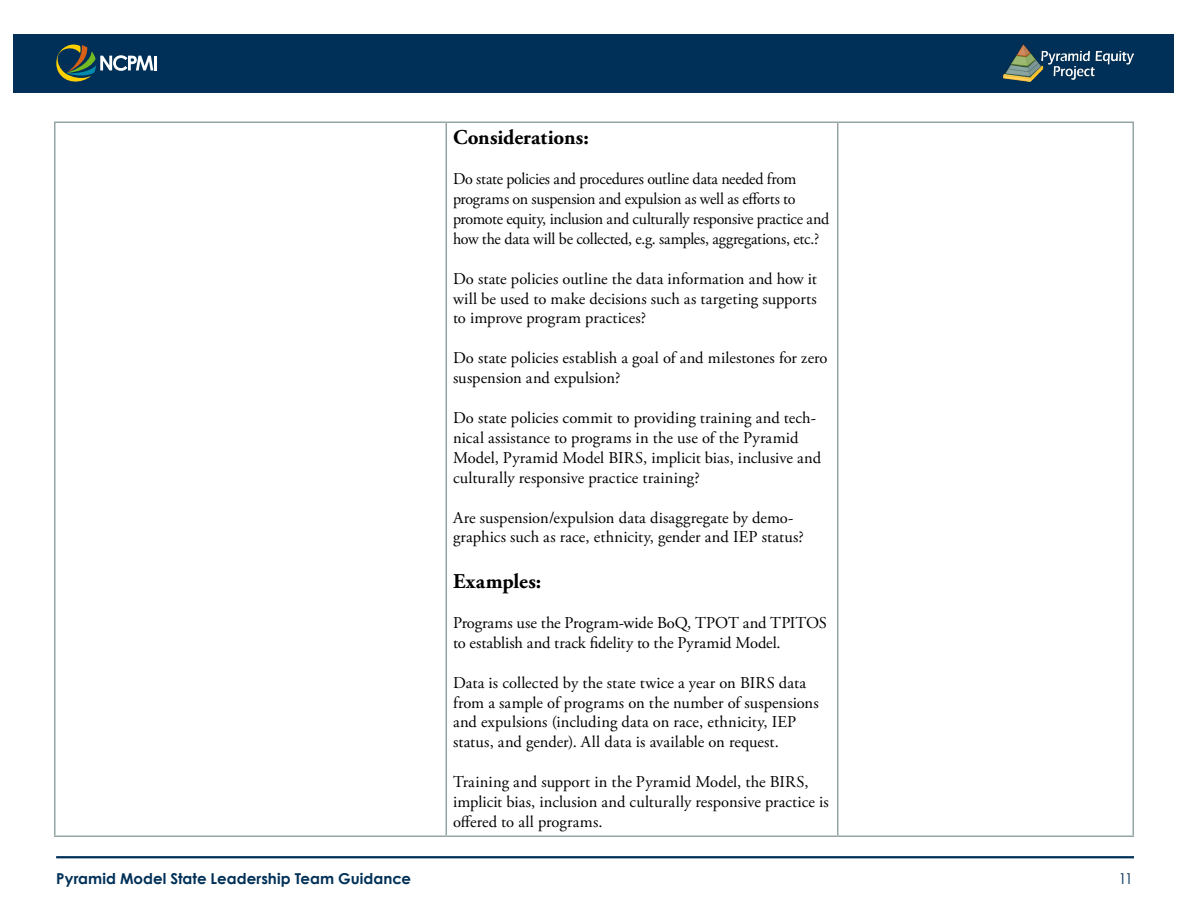
<style>
.page{position:relative;width:1188px;height:918px;background:#fff}
.page>*{position:absolute;margin:0;border:0;box-sizing:border-box;transform-origin:0 0}
.Heading_3{font:700 21px "Adobe Garamond Pro";color:#000}
.Paragraph{font:16.5px/19.8px "Adobe Garamond Pro";letter-spacing:-.005em;color:#000}
.t1{font:700 15px "Century Gothic";color:#003057}
.t2{font:15px "Century Gothic";color:#003057}
</style>
<div class="page">
<hr style="left:56px;top:856px;width:1078px;height:2px;background:#003057">
<div style="left:14px;top:34px;width:1160px;height:58px;background:#003057"></div>
<hr style="left:154px;top:56px;width:3px;height:14px;background:#fff">
<svg style="left:56px;top:44px;width:97px;height:38px"></svg>
<img style="left:1004px;top:44px;width:130px;height:38px">
<hr style="left:54px;top:836px;width:392px;height:1px;background:#95a5a5">
<hr style="left:446px;top:836px;width:392px;height:1px;background:#95a5a5">
<hr style="left:838px;top:836px;width:296px;height:1px;background:#95a5a5">
<hr style="left:54px;top:123px;width:2px;height:713px;background:#95a5a5">
<hr style="left:446px;top:123px;width:1px;height:713px;background:#95a5a5">
<hr style="left:837px;top:123px;width:1px;height:713px;background:#95a5a5">
<hr style="left:1132px;top:123px;width:2px;height:713px;background:#95a5a5">
<hr style="left:54px;top:122px;width:392px;height:1px;background:#95a5a5">
<hr style="left:446px;top:122px;width:392px;height:1px;background:#95a5a5">
<hr style="left:838px;top:122px;width:296px;height:1px;background:#95a5a5">
<h3 class="Heading_3" style="left:453px;top:125px;width:137px">Considerations:</h3>
<p class="Paragraph" style="left:453px;top:170px;width:378px">Do state policies and procedures outline data needed from programs on suspension and expulsion as well as efforts to promote equity, inclusion and culturally responsive practice and how the data will be collected, e.g. samples, aggregations, etc.?</p>
<p class="Paragraph" style="left:453px;top:269px;width:365px;text-align:justify">Do state policies outline the data information and how it will be used to make decisions such as targeting supports to improve program practices?</p>
<p class="Paragraph" style="left:453px;top:349px;width:376px">Do state policies establish a goal of and milestones for zero suspension and expulsion?</p>
<p class="Paragraph" style="left:453px;top:409px;width:370px">Do state policies commit to providing training and tech&shy;nical assistance to programs in the use of the Pyramid Model, Pyramid Model BIRS, implicit bias, inclusive and culturally responsive practice training?</p>
<p class="Paragraph" style="left:453px;top:508px;width:352px">Are suspension/expulsion data disaggregate by demo&shy;graphics such as race, ethnicity, gender and IEP status?</p>
<h3 class="Heading_3" style="left:453px;top:569px;width:90px">Examples:</h3>
<p class="Paragraph" style="left:453px;top:613px;width:375px">Programs use the Program-wide BoQ, TPOT and TPITOS to establish and track fidelity to the Pyramid Model.</p>
<p class="Paragraph" style="left:453px;top:673px;width:367px">Data is collected by the state twice a year on BIRS data from a sample of programs on the number of suspensions and expulsions (including data on race, ethnicity, IEP status, and gender). All data is available on request.</p>
<p class="Paragraph" style="left:453px;top:773px;width:377px">Training and support in the Pyramid Model, the BIRS, implicit bias, inclusion and culturally responsive practice is offered to all programs.</p>
<p class="t1" style="left:56px;top:867px;width:357px">Pyramid Model State Leadership Team Guidance</p>
<p class="t2" style="left:1118px;top:868px;width:16px">11</p>
</div>
